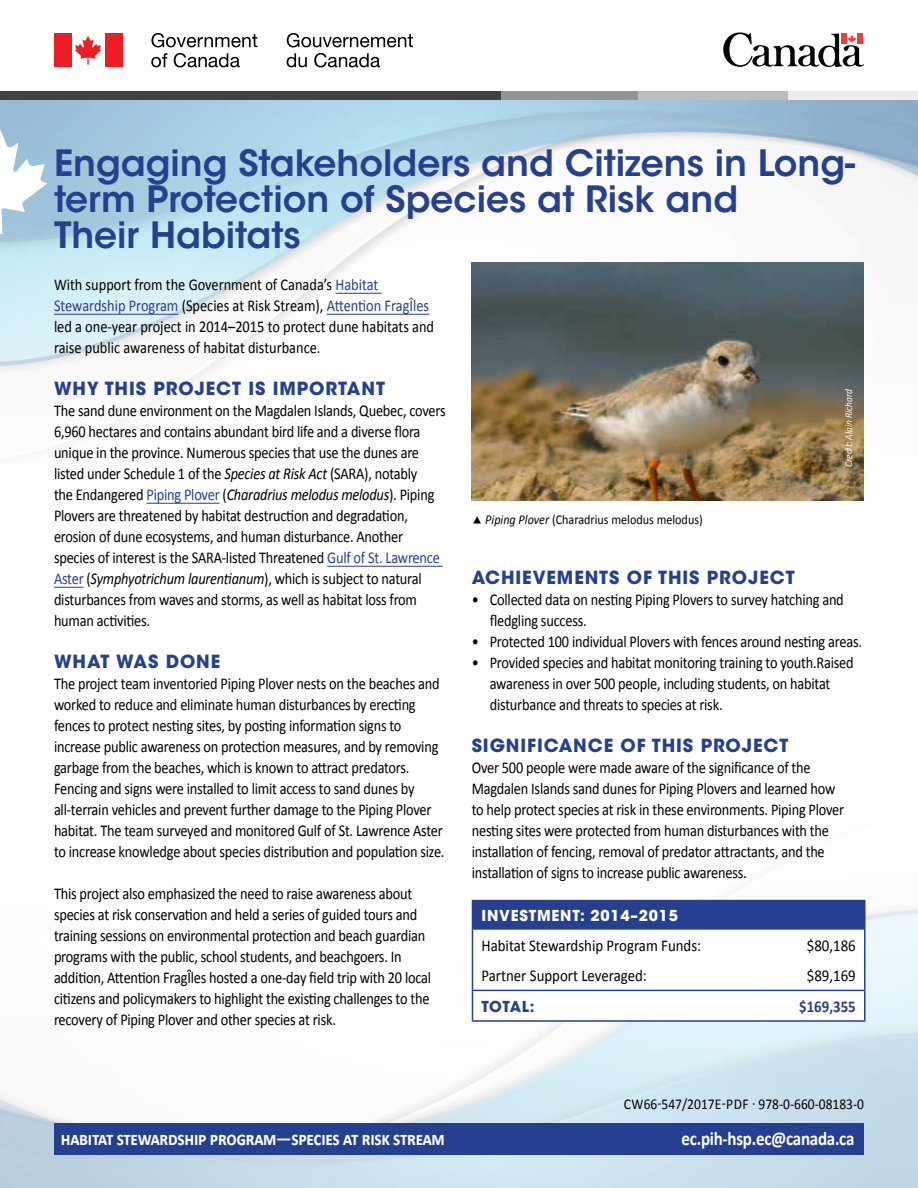
<style>
.page{position:relative;width:918px;height:1188px;background:#fff}
.page>*{position:absolute;margin:0;border:0;box-sizing:border-box;transform-origin:0 0}
.t1{font:600 36px/36px "ITC Avant Garde Std";color:#25408f}
.t2{font:700 19.5px "Calibri";letter-spacing:-.015em;color:#fff;scale:.87 1}
.t3{font:700 18px "ITC Avant Garde Std";letter-spacing:.05em;color:#25408f}
.t4{font:16.5px/21px "Calibri";letter-spacing:-.015em;color:#000;scale:.87 1}
.t5{font:16.5px "Calibri";letter-spacing:-.015em;color:#000;scale:.9 1}
.t6{font:700 16.5px "Calibri";color:#25408f;scale:.9 1}
.t7{font:15px "Calibri";color:#000;scale:.9 1}
.t8{font:700 15px "ITC Avant Garde Std";letter-spacing:.05em;color:#fff}
.t9{font:700 15px "ITC Avant Garde Std";letter-spacing:.02em;color:#25408f}
.t10{font:13.5px "Calibri";color:#000;scale:.9 1}
.t11{font:italic 10.5px "Calibri";color:#fff;scale:.9 1}
.s1{color:#25408f}
.s2{font-style:italic}
</style>
<div class="page">
<img style="left:0;top:100px;width:918px;height:404px">
<img style="left:0;top:899px;width:918px;height:289px">
<svg style="left:723px;top:32px;width:141px;height:35px"></svg>
<div style="left:842px;top:34px;width:5px;height:10px;background:#ef3e33"></div>
<div style="left:857px;top:34px;width:5px;height:10px;background:#ef3e33"></div>
<div style="left:564px;top:91px;width:354px;height:9px;background:#ececee"></div>
<div style="left:421px;top:91px;width:367px;height:9px;background:#bcbdc0"></div>
<div style="left:271px;top:91px;width:367px;height:9px;background:#939498"></div>
<div style="left:0;top:91px;width:500px;height:9px;background:#414141"></div>
<div style="left:55px;top:1124px;width:809px;height:31px;background:#25408f"></div>
<svg style="left:0;top:129px;width:47px;height:105px"></svg>
<hr style="left:335px;top:293px;width:47px;height:1px;background:#25408f">
<hr style="left:54px;top:314px;width:124px;height:1px;background:#25408f">
<hr style="left:327px;top:314px;width:102px;height:1px;background:#25408f">
<hr style="left:147px;top:503px;width:73px;height:1px;background:#25408f">
<hr style="left:327px;top:566px;width:116px;height:1px;background:#25408f">
<svg style="left:54px;top:587px;width:29px;height:1px"></svg>
<img style="left:472px;top:262px;width:392px;height:238px">
<hr style="left:864px;top:901px;width:2px;height:29px;background:#25408f">
<hr style="left:472px;top:900px;width:291px;height:1px;background:#25408f">
<hr style="left:763px;top:900px;width:103px;height:1px;background:#25408f">
<hr style="left:864px;top:930px;width:2px;height:30px;background:#25408f">
<hr style="left:864px;top:960px;width:2px;height:30px;background:#25408f">
<svg style="left:472px;top:901px;width:393px;height:119px"></svg>
<hr style="left:864px;top:991px;width:2px;height:29px;background:#25408f">
<hr style="left:472px;top:1020px;width:291px;height:2px;background:#25408f">
<hr style="left:763px;top:1020px;width:103px;height:2px;background:#25408f">
<hr style="left:472px;top:990px;width:291px;height:1px;background:#25408f">
<hr style="left:763px;top:990px;width:103px;height:1px;background:#25408f">
<svg style="left:75px;top:36px;width:26px;height:29px"></svg>
<div style="left:54px;top:33px;width:17px;height:34px;background:#ed1d24"></div>
<div style="left:105px;top:33px;width:17px;height:34px;background:#ed1d24"></div>
<svg style="left:151px;top:33px;width:106px;height:14px"></svg>
<svg style="left:151px;top:53px;width:17px;height:14px"></svg>
<svg style="left:174px;top:53px;width:66px;height:14px"></svg>
<svg style="left:287px;top:33px;width:126px;height:14px"></svg>
<svg style="left:287px;top:53px;width:20px;height:14px"></svg>
<svg style="left:314px;top:53px;width:66px;height:14px"></svg>
<h1 class="t1" style="left:54px;top:145px;width:803px">Engaging Stakeholders and Citizens in Long&shy;term Protection of Species at Risk and<br>Their Habitats</h1>
<p class="t4" style="left:54px;top:274px;width:438px">With support from the Government of Canada’s <span class="s1">Habitat Stewardship Program</span> (Species at Risk Stream), <span class="s1">Attention FragÎles </span>led a one-year project in 2014–2015 to protect dune habitats and raise public awareness of habitat disturbance.</p>
<p class="t3" style="left:54px;top:377px;width:333px">WHY THIS PROJECT IS IMPORTANT</p>
<p class="t4" style="left:54px;top:400px;width:452px">The sand dune environment on the Magdalen Islands, Quebec, covers 6,960 hectares and contains abundant bird life and a diverse flora unique in the province. Numerous species that use the dunes are listed under Schedule 1 of the <span class="s2">Species at Risk Act</span> (SARA), notably<br>the Endangered <span class="s1">Piping Plover</span> (<span class="s2">Charadrius melodus melodus</span>). Piping Plovers are threatened by habitat destruction and degradation, erosion of dune ecosystems, and human disturbance. Another species of interest is the SARA-listed Threatened <span class="s1">Gulf of St. Lawrence Aster</span> (<span class="s2">Symphyotrichum laurentianum</span>), which is subject to natural disturbances from waves and storms, as well as habitat loss from human activities.</p>
<p class="t3" style="left:54px;top:650px;width:168px">WHAT WAS DONE</p>
<p class="t4" style="left:54px;top:673px;width:450px">The project team inventoried Piping Plover nests on the beaches and worked to reduce and eliminate human disturbances by erecting fences to protect nesting sites, by posting information signs to increase public awareness on protection measures, and by removing garbage from the beaches, which is known to attract predators.<br>Fencing and signs were installed to limit access to sand dunes by all-terrain vehicles and prevent further damage to the Piping Plover habitat. The team surveyed and monitored Gulf of St. Lawrence Aster to increase knowledge about species distribution and population size.</p>
<p class="t4" style="left:54px;top:883px;width:435px">This project also emphasized the need to raise awareness about species at risk conservation and held a series of guided tours and training sessions on environmental protection and beach guardian programs with the public, school students, and beachgoers. In addition, Attention FragÎles hosted a one-day field trip with 20 local citizens and policymakers to highlight the existing challenges to the recovery of Piping Plover and other species at risk.</p>
<p class="t11" style="left:841px;top:467px;width:89px;rotate:-90deg">Credit: Alain Richard</p>
<p class="t10" style="left:485px;top:511px;width:243px"><span class="s2">Piping Plover</span> (Charadrius melodus melodus)</p>
<p class="t3" style="left:472px;top:566px;width:324px">ACHIEVEMENTS OF THIS PROJECT</p>
<p class="t4" style="left:490px;top:589px;width:409px;text-indent:-18px">• Collected data on nesting Piping Plovers to survey hatching and fledgling success.</p>
<p class="t4" style="left:472px;top:631px;width:450px">• Protected 100 individual Plovers with fences around nesting areas.</p>
<p class="t4" style="left:490px;top:652px;width:420px;text-indent:-18px">• Provided species and habitat monitoring training to youth.Raised awareness in over 500 people, including students, on habitat disturbance and threats to species at risk.</p>
<p class="t3" style="left:472px;top:734px;width:318px">SIGNIFICANCE OF THIS PROJECT</p>
<p class="t4" style="left:472px;top:757px;width:430px">Over 500 people were made aware of the significance of the Magdalen Islands sand dunes for Piping Plovers and learned how to help protect species at risk in these environments. Piping Plover nesting sites were protected from human disturbances with the installation of fencing, removal of predator attractants, and the installation of signs to increase public awareness.</p>
<p class="t8" style="left:482px;top:905px;width:198px">INVESTMENT: 2014–2015</p>
<p class="t5" style="left:482px;top:935px;width:246px">Habitat Stewardship Program Funds:</p>
<p class="t5" style="left:807px;top:935px;width:56px">$80,186</p>
<p class="t5" style="left:482px;top:965px;width:185px">Partner Support Leveraged:</p>
<p class="t5" style="left:807px;top:965px;width:56px">$89,169</p>
<p class="t9" style="left:482px;top:997px;width:55px">TOTAL:</p>
<p class="t6" style="left:799px;top:996px;width:64px">$169,355</p>
<p class="t7" style="left:624px;top:1094px;width:268px">CW66-547/2017E-PDF · 978-0-660-08183-0</p>
<p class="t2" style="left:61px;top:1126px;width:443px">habitat stewardship program—species at risk stream</p>
<p class="t2" style="left:682px;top:1126px;width:200px">ec.pih-hsp.ec@canada.ca</p>
</div>
